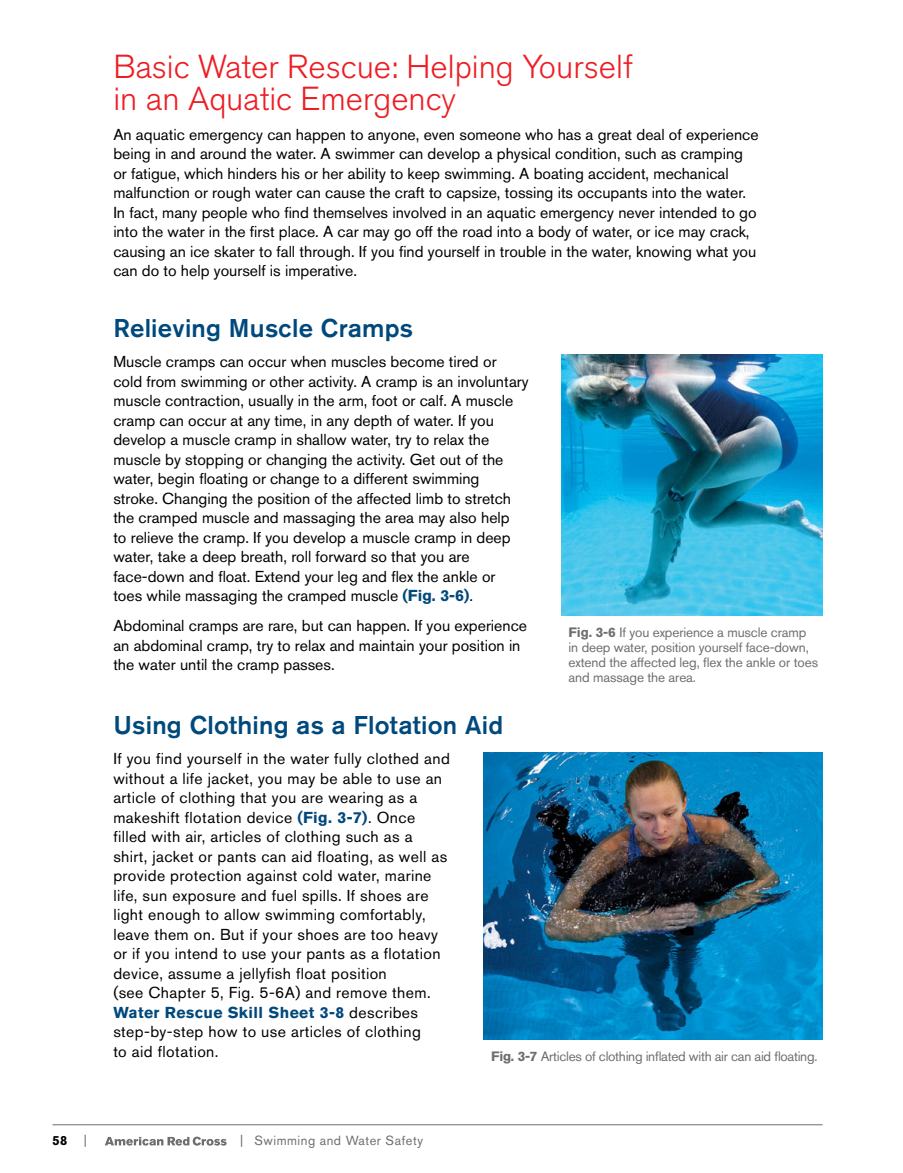
<style>
.page{position:relative;width:903px;height:1173px;background:#fff}
.page>*{position:absolute;margin:0;border:0;box-sizing:border-box;transform-origin:0 0}
.t1{font:300 33px/31.5px "Akzidenz Grotesk BE";color:#ed1d24}
.t2{font:500 25.5px "Akzidenz Grotesk BE";letter-spacing:.01em;color:#00497c}
.t3{font:15.75px/19.5px "Akzidenz Grotesk BE";color:#000}
.t4{font:15.75px/19.5px "Akzidenz Grotesk BE";letter-spacing:.025em;color:#000}
.t5{font:13.5px/15px "Akzidenz Grotesk BE";letter-spacing:-.01em;color:#6d6e71}
.t6{font:13.2px "Akzidenz Grotesk BE";letter-spacing:.04em;color:#6d6e71}
.t7{font:700 13.2px "Akzidenz Grotesk BE";color:#000}
.s1{font-weight:700;color:#00497c}
.s2{font-weight:700}
</style>
<div class="page">
<hr style="left:53px;top:1123px;width:769px;height:1px;background:#6d6e71">
<svg style="left:105px;top:1136px;width:121px;height:9px"></svg>
<img style="left:483px;top:752px;width:339px;height:287px">
<img style="left:561px;top:354px;width:261px;height:261px">
<p class="t1" style="left:113px;top:52px;width:521px">Basic Water Rescue: Helping Yourself in an Aquatic Emergency</p>
<p class="t3" style="left:113px;top:124px;width:646px">An aquatic emergency can happen to anyone, even someone who has a great deal of experience being in and around the water. A swimmer can develop a physical condition, such as cramping or fatigue, which hinders his or her ability to keep swimming. A boating accident, mechanical malfunction or rough water can cause the craft to capsize, tossing its occupants into the water.<br>In fact, many people who find themselves involved in an aquatic emergency never intended to go into the water in the first place. A car may go off the road into a body of water, or ice may crack, causing an ice skater to fall through. If you find yourself in trouble in the water, knowing what you can do to help yourself is imperative.</p>
<p class="t2" style="left:113px;top:312px;width:301px">Relieving Muscle Cramps</p>
<p class="t3" style="left:113px;top:351px;width:417px">Muscle cramps can occur when muscles become tired or cold from swimming or other activity. A cramp is an involuntary muscle contraction, usually in the arm, foot or calf. A muscle cramp can occur at any time, in any depth of water. If you develop a muscle cramp in shallow water, try to relax the muscle by stopping or changing the activity. Get out of the water, begin floating or change to a different swimming<br>stroke. Changing the position of the affected limb to stretch the cramped muscle and massaging the area may also help<br>to relieve the cramp. If you develop a muscle cramp in deep water, take a deep breath, roll forward so that you are face-down and float. Extend your leg and flex the ankle or<br>toes while massaging the cramped muscle <span class="s1">(Fig. 3-6)</span>.</p>
<p class="t3" style="left:113px;top:615px;width:415px">Abdominal cramps are rare, but can happen. If you experience an abdominal cramp, try to relax and maintain your position in the water until the cramp passes.</p>
<p class="t5" style="left:568px;top:625px;width:251px"><span class="s2">Fig. 3-6</span> If you experience a muscle cramp in deep water, position yourself face-down, extend the affected leg, flex the ankle or toes and massage the area.</p>
<p class="t2" style="left:113px;top:709px;width:391px">Using Clothing as a Flotation Aid</p>
<p class="t4" style="left:113px;top:748px;width:338px">If you find yourself in the water fully clothed and without a life jacket, you may be able to use an article of clothing that you are wearing as a makeshift flotation device <span class="s1">(Fig. 3-7)</span>. Once filled with air, articles of clothing such as a shirt, jacket or pants can aid floating, as well as provide protection against cold water, marine life, sun exposure and fuel spills. If shoes are light enough to allow swimming comfortably, leave them on. But if your shoes are too heavy or if you intend to use your pants as a flotation device, assume a jellyfish float position<br>(see Chapter 5, Fig. 5-6A) and remove them.<br><span class="s1">Water Rescue Skill Sheet 3-8</span> describes step-by-step how to use articles of clothing<br>to aid flotation.</p>
<p class="t5" style="left:491px;top:1048px;width:328px"><span class="s2">Fig. 3-7</span> Articles of clothing inflated with air can aid floating.</p>
<p class="t7" style="left:53px;top:1132px;width:16px">58</p>
<p class="t6" style="left:84px;top:1132px;width:5px">|</p>
<p class="t6" style="left:240px;top:1132px;width:184px">| Swimming and Water Safety</p>
</div>
